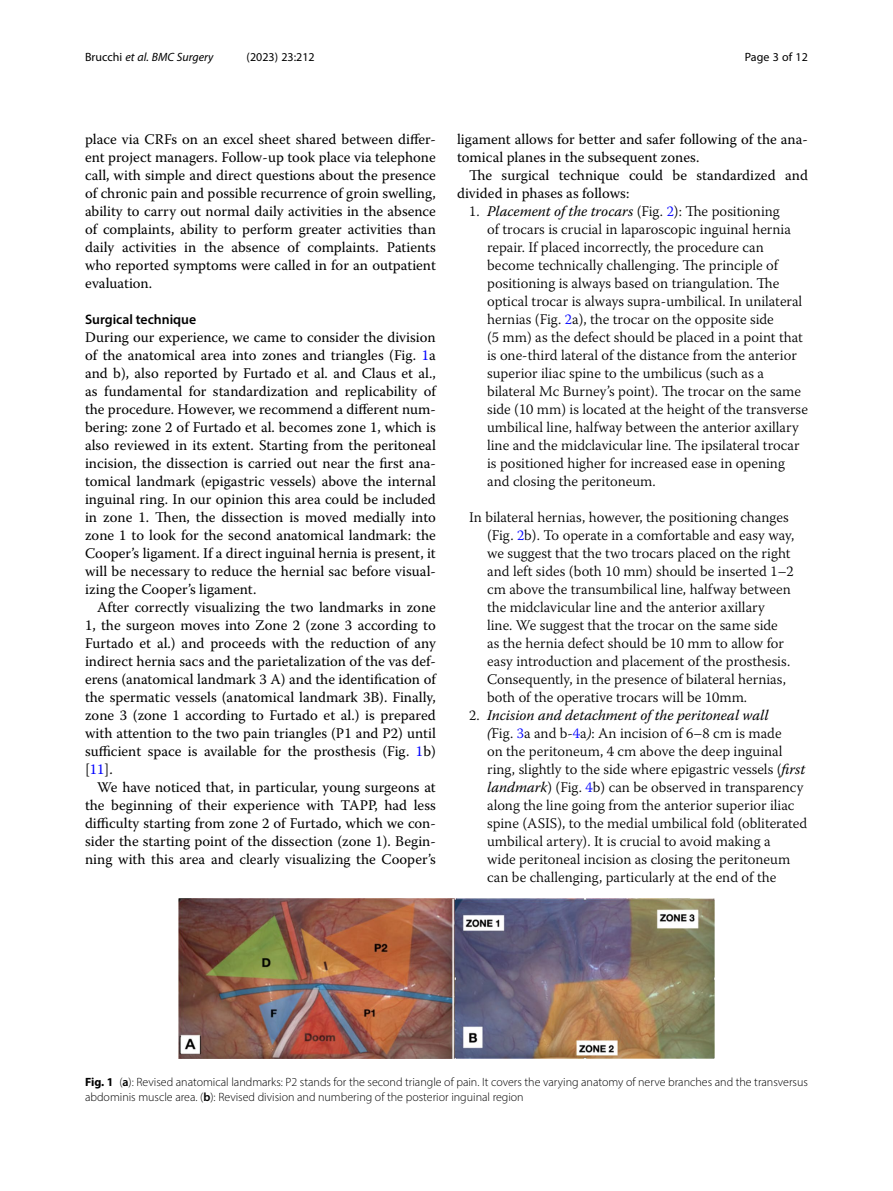
<style>
.page{position:relative;width:893px;height:1191px;background:#fff}
.page>*{position:absolute;margin:0;border:0;box-sizing:border-box;transform-origin:0 0}
.Body_Text_Indent{font:14.7px/18px "Warnock Pro";color:#000;text-align:justify}
.Body_Text{font:14.7px/18px "Warnock Pro";color:#000;text-align:justify}
.Ordered_L1_First{font:300 14.7px/18px "Warnock Pro";color:#000}
.Ordered_L1_Para{font:300 14.7px/18px "Warnock Pro";color:#000}
.Ordered_L1_Middle{font:300 14.7px/18px "Warnock Pro";color:#000}
.Head_2{font:600 13.8px "Myriad Pro";color:#000}
.Figure_Caption{font:300 12px/15px "Myriad Pro";color:#000}
.t1{font:italic 12px "Myriad Pro";color:#000}
.t2{font:12px "Myriad Pro";color:#000}
.s1{font-style:normal}
.s2{color:#00f}
.s3{font-weight:400;font-style:italic}
.s4{font-weight:700}
.s5{font-weight:600}
</style>
<div class="page">
<img style="left:178px;top:898px;width:536px;height:161px">
<p class="t1" style="left:85px;top:50px;width:130px"><span class="s1">Brucchi</span> et al. BMC Surgery</p>
<p class="t2" style="left:247px;top:50px;width:70px">(2023) 23:212</p>
<p class="t2" style="left:745px;top:50px;width:65px">Page 3 of 12</p>
<p class="Body_Text_Indent" style="left:85px;top:130px;width:352px">place via CRFs on an excel sheet shared between differ&shy;ent project managers. Follow-up took place via telephone call, with simple and direct questions about the presence of chronic pain and possible recurrence of groin swelling, ability to carry out normal daily activities in the absence of complaints, ability to perform greater activities than daily activities in the absence of complaints. Patients who reported symptoms were called in for an outpatient evaluation.</p>
<p class="Head_2" style="left:85px;top:311px;width:113px">Surgical technique</p>
<p class="Body_Text" style="left:85px;top:328px;width:352px">During our experience, we came to consider the division of the anatomical area into zones and triangles (Fig. <span class="s2">1</span>a and b), also reported by Furtado et al. and Claus et al., as fundamental for standardization and replicability of the procedure. However, we recommend a different num&shy;bering: zone 2 of Furtado et al. becomes zone 1, which is also reviewed in its extent. Starting from the peritoneal incision, the dissection is carried out near the first ana&shy;tomical landmark (epigastric vessels) above the internal inguinal ring. In our opinion this area could be included in zone 1. Then, the dissection is moved medially into zone 1 to look for the second anatomical landmark: the Cooper’s ligament. If a direct inguinal hernia is present, it will be necessary to reduce the hernial sac before visual&shy;izing the Cooper’s ligament.</p>
<p class="Body_Text_Indent" style="left:85px;top:598px;width:352px;text-indent:12px">After correctly visualizing the two landmarks in zone 1, the surgeon moves into Zone 2 (zone 3 according to Furtado et al.) and proceeds with the reduction of any indirect hernia sacs and the parietalization of the vas def&shy;erens (anatomical landmark 3 A) and the identification of the spermatic vessels (anatomical landmark 3B). Finally, zone 3 (zone 1 according to Furtado et al.) is prepared with attention to the two pain triangles (P1 and P2) until sufficient space is available for the prosthesis (Fig. <span class="s2">1</span>b) [<span class="s2">11</span>].</p>
<p class="Body_Text_Indent" style="left:85px;top:778px;width:352px;text-indent:12px">We have noticed that, in particular, young surgeons at the beginning of their experience with TAPP, had less difficulty starting from zone 2 of Furtado, which we con&shy;sider the starting point of the dissection (zone 1). Begin&shy;ning with this area and clearly visualizing the Cooper’s</p>
<p class="Body_Text_Indent" style="left:457px;top:130px;width:352px">ligament allows for better and safer following of the ana&shy;tomical planes in the subsequent zones.</p>
<p class="Body_Text_Indent" style="left:457px;top:166px;width:352px;text-indent:12px">The surgical technique could be standardized and divided in phases as follows:</p>
<p class="Ordered_L1_First" style="left:487px;top:202px;width:322px;text-indent:-18px">1. <span class="s3">Placement of the trocars</span> (Fig. <span class="s2">2</span>): The positioning<br>of trocars is crucial in laparoscopic inguinal hernia repair. If placed incorrectly, the procedure can become technically challenging. The principle of positioning is always based on triangulation. The optical trocar is always supra-umbilical. In unilateral hernias (Fig. <span class="s2">2</span>a), the trocar on the opposite side<br>(5 mm) as the defect should be placed in a point that is one-third lateral of the distance from the anterior superior iliac spine to the umbilicus (such as a bilateral Mc Burney’s point). The trocar on the same side (10 mm) is located at the height of the transverse umbilical line, halfway between the anterior axillary line and the midclavicular line. The ipsilateral trocar is positioned higher for increased ease in opening and closing the peritoneum.</p>
<p class="Ordered_L1_Para" style="left:487px;top:508px;width:309px;text-indent:-18px">In bilateral hernias, however, the positioning changes (Fig. <span class="s2">2</span>b). To operate in a comfortable and easy way, we suggest that the two trocars placed on the right and left sides (both 10 mm) should be inserted 1–2 cm above the transumbilical line, halfway between the midclavicular line and the anterior axillary<br>line. We suggest that the trocar on the same side<br>as the hernia defect should be 10 mm to allow for easy introduction and placement of the prosthesis.<br>Consequently, in the presence of bilateral hernias, both of the operative trocars will be 10mm.</p>
<p class="Ordered_L1_Middle" style="left:487px;top:706px;width:322px;text-indent:-18px">2. <span class="s3">Incision and detachment of the peritoneal wall<br>(</span>Fig. <span class="s2">3</span>a and b-<span class="s2">4</span>a<span class="s3">)</span>: An incision of 6–8 cm is made<br>on the peritoneum, 4 cm above the deep inguinal ring, slightly to the side where epigastric vessels (<span class="s3">first landmark</span>) (Fig. <span class="s2">4</span>b) can be observed in transparency along the line going from the anterior superior iliac spine (ASIS), to the medial umbilical fold (obliterated umbilical artery). It is crucial to avoid making a<br>wide peritoneal incision as closing the peritoneum can be challenging, particularly at the end of the</p>
<p class="Figure_Caption" style="left:85px;top:1074px;width:724px"><span class="s4">Fig. 1</span> (<span class="s5">a</span>): Revised anatomical landmarks: P2 stands for the second triangle of pain. It covers the varying anatomy of nerve branches and the transversus abdominis muscle area. (<span class="s5">b</span>): Revised division and numbering of the posterior inguinal region</p>
</div>
